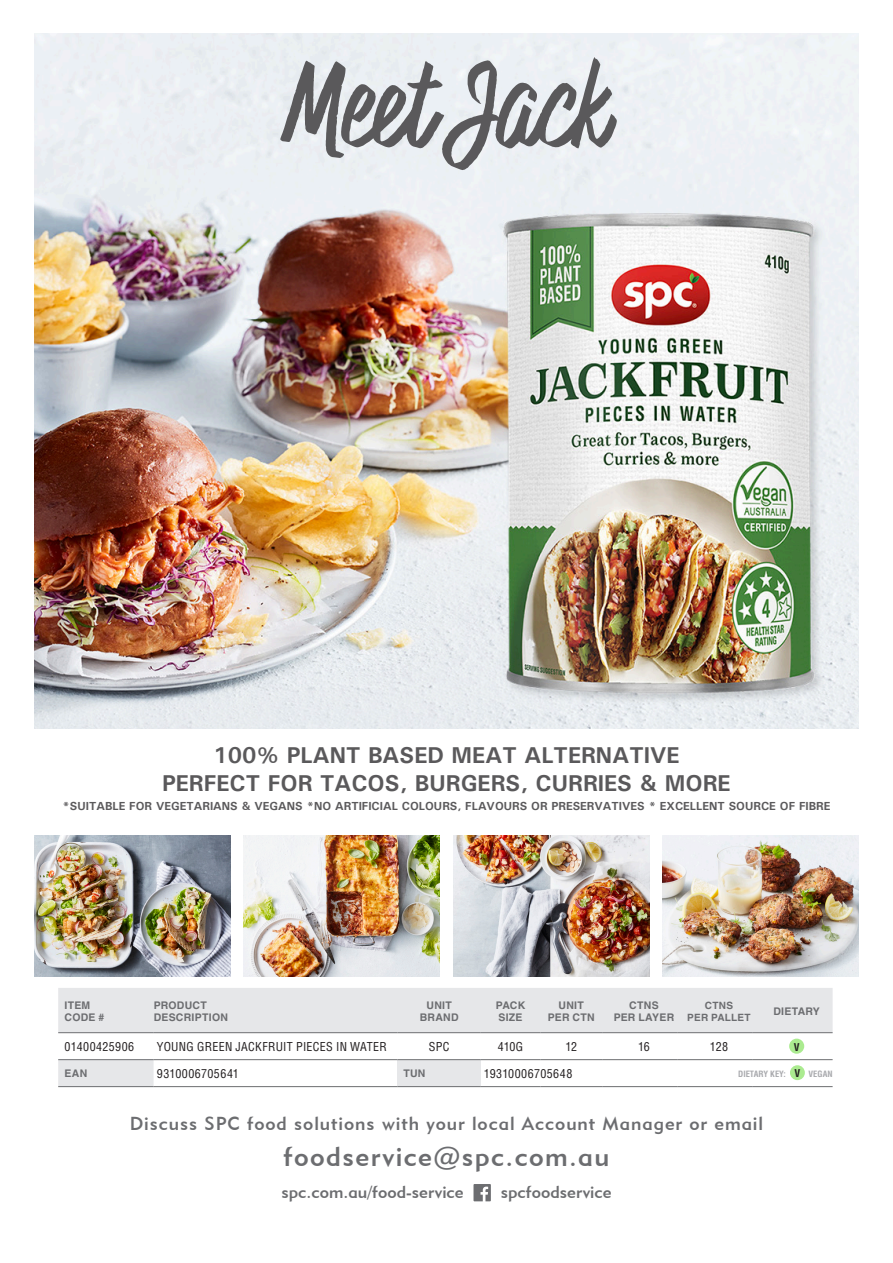
<style>
.page{position:relative;width:893px;height:1263px;background:#fff}
.page>*{position:absolute;margin:0;border:0;box-sizing:border-box;transform-origin:0 0}
.t1{font:109.65px "Highest Praise";color:#5a595b}
.t2{font:27px "Geometric 415 BT Medium A";letter-spacing:.05em;color:#6c6d70}
.t3{font:700 22.95px/27.6px "Univers";color:#5a595b;text-align:center}
.t4{font:18.75px "Geometric 415 BT Medium A";letter-spacing:.05em;color:#6c6d70}
.t5{font:17.1px "Geometric 415 BT Medium A";color:#6c6d70}
.t6{font:condensed 12px "Helvetica";letter-spacing:.025em;color:#231f20}
.t7{font:700 11.7px "Univers";color:#5a595b}
.t8{font:700 10.5px/12px "Helvetica CE";letter-spacing:.025em;color:#6c6d70}
.t9{font:700 condensed 10.5px "Helvetica";color:#231f20}
.t10{font:700 10.05px/12px "Helvetica CE";letter-spacing:.02em;color:#6c6d70;text-align:center}
.t11{font:700 condensed 8.55px "Helvetica";color:#a8a9ad}
</style>
<div class="page">
<img style="left:34px;top:34px;width:825px;height:695px">
<svg style="left:473px;top:1184px;width:18px;height:17px"></svg>
<img style="left:244px;top:836px;width:196px;height:141px">
<img style="left:453px;top:836px;width:196px;height:141px">
<img style="left:662px;top:836px;width:197px;height:141px">
<img style="left:34px;top:836px;width:196px;height:141px">
<div style="left:58px;top:988px;width:775px;height:44px;background:#e6e7e9"></div>
<svg style="left:58px;top:1033px;width:775px;height:53px"></svg>
<div style="left:398px;top:1060px;width:83px;height:26px;background:#e6e7e9"></div>
<hr style="left:58px;top:1086px;width:96px;height:1px;background:#6c6d70">
<hr style="left:154px;top:1086px;width:244px;height:1px;background:#6c6d70">
<hr style="left:398px;top:1086px;width:83px;height:1px;background:#6c6d70">
<hr style="left:481px;top:1086px;width:59px;height:1px;background:#6c6d70">
<hr style="left:540px;top:1086px;width:62px;height:1px;background:#6c6d70">
<hr style="left:602px;top:1086px;width:75px;height:1px;background:#6c6d70">
<hr style="left:677px;top:1086px;width:75px;height:1px;background:#6c6d70">
<hr style="left:752px;top:1086px;width:81px;height:1px;background:#6c6d70">
<hr style="left:58px;top:1032px;width:96px;height:1px;background:#6c6d70">
<hr style="left:154px;top:1032px;width:244px;height:1px;background:#6c6d70">
<hr style="left:398px;top:1032px;width:83px;height:1px;background:#6c6d70">
<hr style="left:481px;top:1032px;width:59px;height:1px;background:#6c6d70">
<hr style="left:540px;top:1032px;width:62px;height:1px;background:#6c6d70">
<hr style="left:602px;top:1032px;width:75px;height:1px;background:#6c6d70">
<hr style="left:677px;top:1032px;width:75px;height:1px;background:#6c6d70">
<hr style="left:752px;top:1032px;width:81px;height:1px;background:#6c6d70">
<hr style="left:58px;top:1059px;width:96px;height:1px;background:#6c6d70">
<hr style="left:154px;top:1059px;width:244px;height:1px;background:#6c6d70">
<hr style="left:398px;top:1059px;width:83px;height:1px;background:#6c6d70">
<hr style="left:481px;top:1059px;width:59px;height:1px;background:#6c6d70">
<hr style="left:540px;top:1059px;width:62px;height:1px;background:#6c6d70">
<hr style="left:602px;top:1059px;width:75px;height:1px;background:#6c6d70">
<hr style="left:677px;top:1059px;width:75px;height:1px;background:#6c6d70">
<hr style="left:752px;top:1059px;width:81px;height:1px;background:#6c6d70">
<div style="left:789px;top:1039px;width:15px;height:15px;background:#abeb90;border-radius:50%"></div>
<div style="left:790px;top:1065px;width:15px;height:15px;background:#abeb90;border-radius:50%"></div>
<p class="t1" style="left:286px;top:33px;width:322px">Meet Jack</p>
<p class="t3" style="left:162px;top:741px;width:570px">100% PLANT BASED MEAT ALTERNATIVE<br>PERFECT FOR TACOS, BURGERS, CURRIES &amp; MORE</p>
<p class="t7" style="left:63px;top:799px;width:769px">*SUITABLE FOR VEGETARIANS &amp; VEGANS *NO ARTIFICIAL COLOURS, FLAVOURS OR PRESERVATIVES * EXCELLENT SOURCE OF FIBRE</p>
<p class="t8" style="left:65px;top:999px;width:41px">ITEM<br>CODE #</p>
<p class="t8" style="left:154px;top:999px;width:76px">PRODUCT<br>DESCRIPTION</p>
<p class="t8" style="left:420px;top:999px;width:40px;text-align:center">UNIT<br>BRAND</p>
<p class="t8" style="left:496px;top:999px;width:31px">PACK<br>SIZE</p>
<p class="t8" style="left:548px;top:999px;width:48px;text-align:center">UNIT<br>PER CTN</p>
<p class="t8" style="left:614px;top:999px;width:62px;text-align:center">CTNS<br>PER LAYER</p>
<p class="t10" style="left:687px;top:999px;width:65px">CTNS<br>PER PALLET</p>
<p class="t8" style="left:773px;top:1005px;width:48px">DIETARY</p>
<p class="t6" style="left:65px;top:1039px;width:71px">01400425906</p>
<p class="t6" style="left:157px;top:1039px;width:231px">YOUNG GREEN JACKFRUIT PIECES IN WATER</p>
<p class="t6" style="left:429px;top:1039px;width:22px">SPC</p>
<p class="t6" style="left:498px;top:1039px;width:27px">410G</p>
<p class="t6" style="left:565px;top:1039px;width:13px">12</p>
<p class="t6" style="left:638px;top:1039px;width:13px">16</p>
<p class="t6" style="left:710px;top:1039px;width:20px">128</p>
<p class="t9" style="left:794px;top:1040px;width:7px">V</p>
<p class="t8" style="left:65px;top:1067px;width:24px">EAN</p>
<p class="t6" style="left:157px;top:1066px;width:84px">9310006705641</p>
<p class="t8" style="left:403px;top:1067px;width:24px">TUN</p>
<p class="t6" style="left:484px;top:1066px;width:90px">19310006705648</p>
<p class="t11" style="left:738px;top:1068px;width:49px">DIETARY KEY:</p>
<p class="t9" style="left:794px;top:1066px;width:7px">V</p>
<p class="t11" style="left:808px;top:1068px;width:26px">VEGAN</p>
<p class="t4" style="left:130px;top:1112px;width:635px">Discuss SPC food solutions with your local Account Manager or email</p>
<p class="t2" style="left:284px;top:1140px;width:327px">foodservice@spc.com.au</p>
<p class="t5" style="left:281px;top:1182px;width:184px">spc.com.au/food-service</p>
<p class="t5" style="left:501px;top:1182px;width:112px">spcfoodservice</p>
</div>
